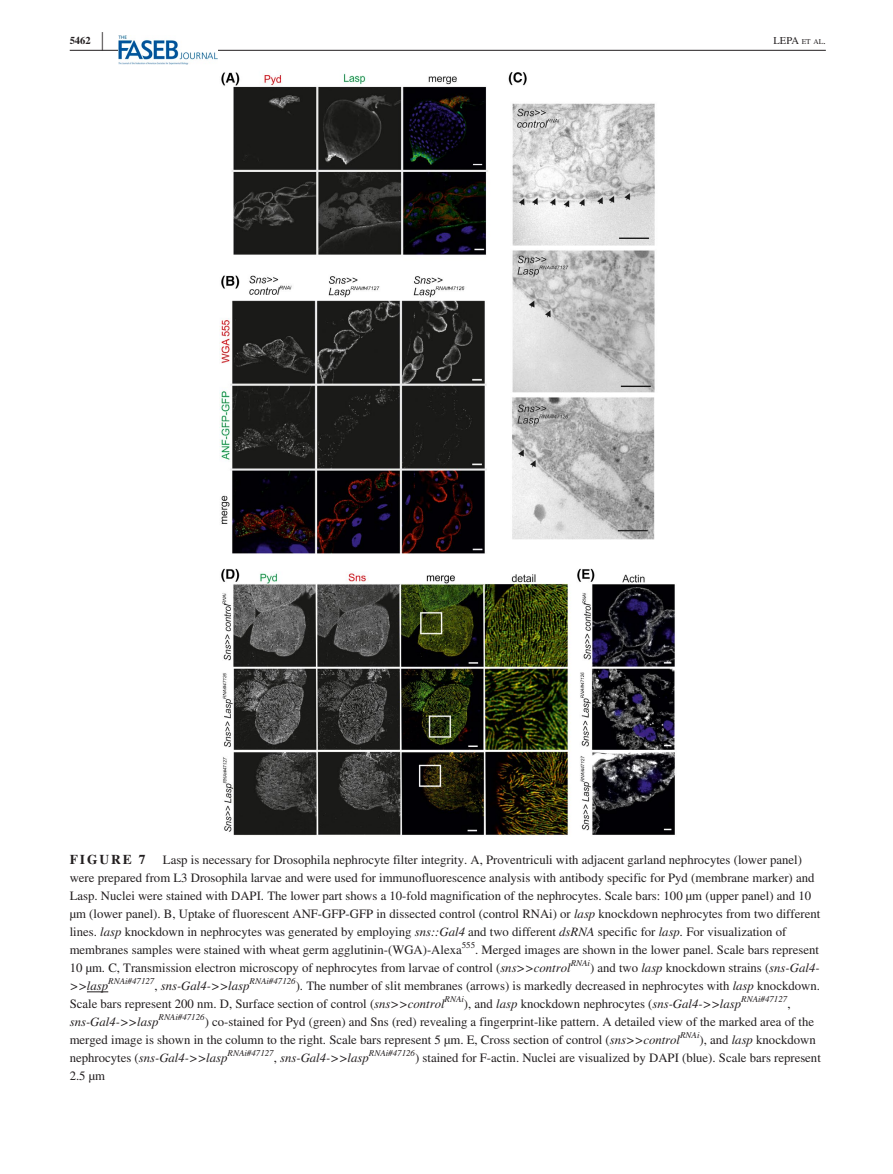
<style>
.page{position:relative;width:893px;height:1174px;background:#fff}
.page>*{position:absolute;margin:0;border:0;box-sizing:border-box;transform-origin:0 0}
.t1{font:700 25.95px "STIX";color:#231f20;scale:.36 1}
.t2{font:700 13.5px "STIX";letter-spacing:.14em;color:#231f20}
.t3{font:12.75px/18px "STIX";color:#231f20}
.t4{font:italic 12.75px "STIX";color:#231f20}
.t5{font:10.5px "STIX";color:#231f20}
.t6{font:700 10.5px "STIX";color:#231f20}
.t7{font:italic 8.85px "STIX";color:#231f20}
.s1{font-size:7.35px}
.s2{font-style:italic}
.s3{font-style:normal}
</style>
<div class="page">
<hr style="left:70px;top:50px;width:756px;height:1px;background:#231f20">
<img style="left:119px;top:35px;width:99px;height:30px">
<svg style="left:87px;top:991px;width:21px;height:1px"></svg>
<img style="left:219px;top:72px;width:456px;height:764px">
<p class="t6" style="left:70px;top:34px;width:22px">5462</p>
<h1 class="t1" style="left:102px;top:26px;width:7px">|</h1>
<p class="t5" style="left:773px;top:33px;width:54px">LEPA <span class="s1">et al</span> .</p>
<p class="t2" style="left:70px;top:851px;width:77px">FIGURE 7</p>
<p class="t3" style="left:70px;top:851px;width:752px;text-indent:93px">Lasp is necessary for Drosophila nephrocyte filter integrity. A, Proventriculi with adjacent garland nephrocytes (lower panel) were prepared from L3 Drosophila larvae and were used for immunofluorescence analysis with antibody specific for Pyd (membrane marker) and Lasp. Nuclei were stained with DAPI. The lower part shows a 10-fold magnification of the nephrocytes. Scale bars: 100 µm (upper panel) and 10 µm (lower panel). B, Uptake of fluorescent ANF-GFP-GFP in dissected control (control RNAi) or <span class="s2">lasp</span> knockdown nephrocytes from two different lines. <span class="s2">lasp</span> knockdown in nephrocytes was generated by employing <span class="s2">sns::Gal4</span> and two different <span class="s2">dsRNA</span> specific for <span class="s2">lasp.</span> For visualization of membranes samples were stained with wheat germ agglutinin-(WGA)-Alexa<sup>555</sup>. Merged images are shown in the lower panel. Scale bars represent 10 µm. C, Transmission electron microscopy of nephrocytes from larvae of control (<span class="s2">sns&gt;&gt;control</span><sup>RNAi</sup>) and two <span class="s2">lasp</span> knockdown strains (<span class="s2">sns-Gal4- &gt;&gt;lasp</span></p>
<p class="t7" style="left:250px;top:975px;width:48px">RNAi#47126</p>
<p class="t3" style="left:70px;top:977px;width:752px;text-indent:226px">). The number of slit membranes (arrows) is markedly decreased in nephrocytes with <span class="s2">lasp</span> knockdown.<br>Scale bars represent 200 nm. D, Surface section of control (<span class="s2">sns&gt;&gt;control</span></p>
<p class="t7" style="left:108px;top:975px;width:48px">RNAi#47127</p>
<p class="t4" style="left:154px;top:976px;width:97px"><span class="s3">,</span> sns-Gal4-&gt;&gt;lasp</p>
<p class="t7" style="left:445px;top:993px;width:21px">RNAi</p>
<p class="t3" style="left:464px;top:995px;width:279px">), and <span class="s2">lasp</span> knockdown nephrocytes (<span class="s2">sns-Gal4-&gt;&gt;lasp</span></p>
<p class="t7" style="left:741px;top:993px;width:48px">RNAi#47127</p>
<p class="t3" style="left:787px;top:995px;width:5px">,</p>
<p class="t7" style="left:159px;top:1011px;width:48px">RNAi#47126</p>
<p class="t3" style="left:70px;top:1013px;width:746px;text-indent:135px">) co-stained for Pyd (green) and Sns (red) revealing a fingerprint-like pattern. A detailed view of the marked area of the merged image is shown in the column to the right. Scale bars represent 5 µm. E, Cross section of control (<span class="s2">sns&gt;&gt;control</span></p>
<p class="t4" style="left:70px;top:1012px;width:90px">sns-Gal4-&gt;&gt;lasp</p>
<p class="t7" style="left:680px;top:1029px;width:21px">RNAi</p>
<p class="t3" style="left:699px;top:1031px;width:118px">), and <span class="s2">lasp</span> knockdown</p>
<p class="t7" style="left:369px;top:1047px;width:48px">RNAi#47126</p>
<p class="t4" style="left:70px;top:1048px;width:159px"><span class="s3">nephrocytes (</span>sns-Gal4-&gt;&gt;lasp</p>
<p class="t7" style="left:228px;top:1047px;width:48px">RNAi#47127</p>
<p class="t4" style="left:274px;top:1048px;width:97px"><span class="s3">,</span> sns-Gal4-&gt;&gt;lasp</p>
<p class="t3" style="left:415px;top:1049px;width:407px">) stained for F-actin. Nuclei are visualized by DAPI (blue). Scale bars represent</p>
</div>
